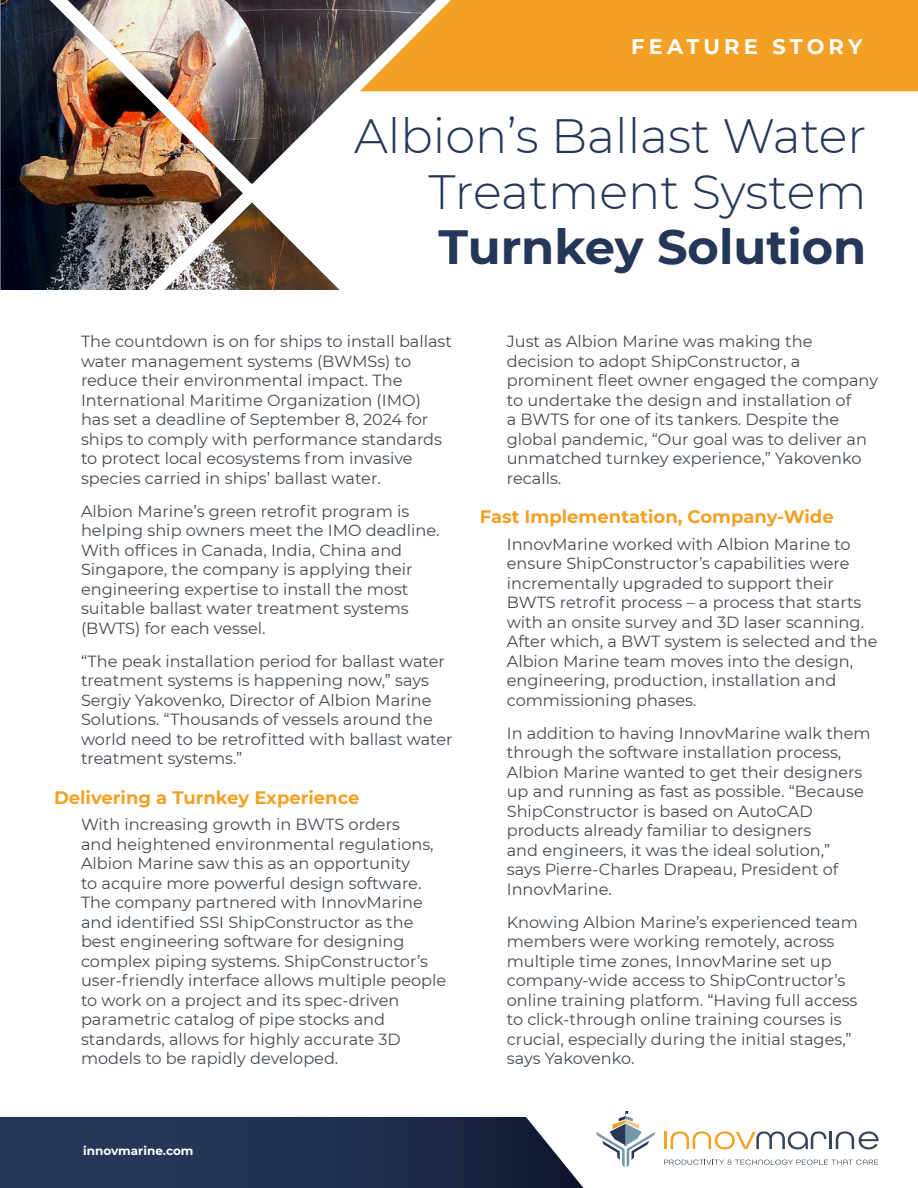
<style>
.page{position:relative;width:918px;height:1188px;background:#fff}
.page>*{position:absolute;margin:0;border:0;box-sizing:border-box;transform-origin:0 0}
.t1{font:300 48px/55.5px "Montserrat";color:#243758;text-align:justify}
.t2{font:700 21px "Montserrat";letter-spacing:.195em;color:#fff}
.Main_Header{font:700 18px "Montserrat";color:#f3a126}
.Body_Copy{font:16.2px/19.5px "Montserrat";color:#444a54}
.Body_Copy-2{font:700 12px "Montserrat";color:#fff}
.s1{font-weight:700}
</style>
<div class="page">
<img style="left:0;top:0;width:251px;height:290px">
<svg style="left:251px;top:0;width:667px;height:290px"></svg>
<svg style="left:360px;top:0;width:558px;height:91px;background:#e99e2e"></svg>
<svg style="left:0;top:1117px;width:584px;height:71px;background:#2a3956"></svg>
<hr style="left:664px;top:1132px;width:3px;height:17px;background:#f2a126">
<svg style="left:671px;top:1131px;width:208px;height:19px"></svg>
<svg style="left:664px;top:1160px;width:214px;height:5px"></svg>
<svg style="left:596px;top:1111px;width:59px;height:56px"></svg>
<p class="t2" style="left:631px;top:31px;width:233px">FEATURE STORY</p>
<p class="t1" style="left:429px;top:107px;width:439px;text-indent:-75px">Albion’s Ballast Water Treatment System <span class="s1">Turnkey Solution</span></p>
<p class="Body_Copy" style="left:81px;top:331px;width:373px">The countdown is on for ships to install ballast water management systems (BWMSs) to reduce their environmental impact. The International Maritime Organization (IMO) has set a deadline of September 8, 2024 for ships to comply with performance standards to protect local ecosystems from invasive species carried in ships’ ballast water.</p>
<p class="Body_Copy" style="left:81px;top:501px;width:360px">Albion Marine’s green retrofit program is helping ship owners meet the IMO deadline.<br>With offices in Canada, India, China and Singapore, the company is applying their engineering expertise to install the most suitable ballast water treatment systems (BWTS) for each vessel.</p>
<p class="Body_Copy" style="left:81px;top:651px;width:373px">“The peak installation period for ballast water treatment systems is happening now,” says Sergiy Yakovenko, Director of Albion Marine Solutions. “Thousands of vessels around the world need to be retrofitted with ballast water treatment systems.”</p>
<p class="Main_Header" style="left:54px;top:785px;width:307px">Delivering a Turnkey Experience</p>
<p class="Body_Copy" style="left:81px;top:814px;width:367px">With increasing growth in BWTS orders<br>and heightened environmental regulations, Albion Marine saw this as an opportunity<br>to acquire more powerful design software.<br>The company partnered with InnovMarine and identified SSI ShipConstructor as the best engineering software for designing complex piping systems. ShipConstructor’s user-friendly interface allows multiple people to work on a project and its spec-driven parametric catalog of pipe stocks and standards, allows for highly accurate 3D models to be rapidly developed.</p>
<p class="Body_Copy" style="left:507px;top:331px;width:373px">Just as Albion Marine was making the decision to adopt ShipConstructor, a prominent fleet owner engaged the company to undertake the design and installation of<br>a BWTS for one of its tankers. Despite the global pandemic, “Our goal was to deliver an unmatched turnkey experience,” Yakovenko recalls.</p>
<p class="Main_Header" style="left:480px;top:504px;width:355px">Fast Implementation, Company-Wide</p>
<p class="Body_Copy" style="left:507px;top:534px;width:372px">InnovMarine worked with Albion Marine to ensure ShipConstructor’s capabilities were incrementally upgraded to support their BWTS retrofit process – a process that starts with an onsite survey and 3D laser scanning.<br>After which, a BWT system is selected and the Albion Marine team moves into the design, engineering, production, installation and commissioning phases.</p>
<p class="Body_Copy" style="left:507px;top:723px;width:365px">In addition to having InnovMarine walk them through the software installation process, Albion Marine wanted to get their designers up and running as fast as possible. “Because ShipConstructor is based on AutoCAD products already familiar to designers<br>and engineers, it was the ideal solution,”<br>says Pierre-Charles Drapeau, President of InnovMarine.</p>
<p class="Body_Copy" style="left:507px;top:912px;width:353px">Knowing Albion Marine’s experienced team members were working remotely, across multiple time zones, InnovMarine set up company-wide access to ShipContructor’s online training platform. “Having full access to click-through online training courses is crucial, especially during the initial stages,” says Yakovenko.</p>
<p class="Body_Copy-2" style="left:83px;top:1142px;width:112px">innovmarine.com</p>
</div>
